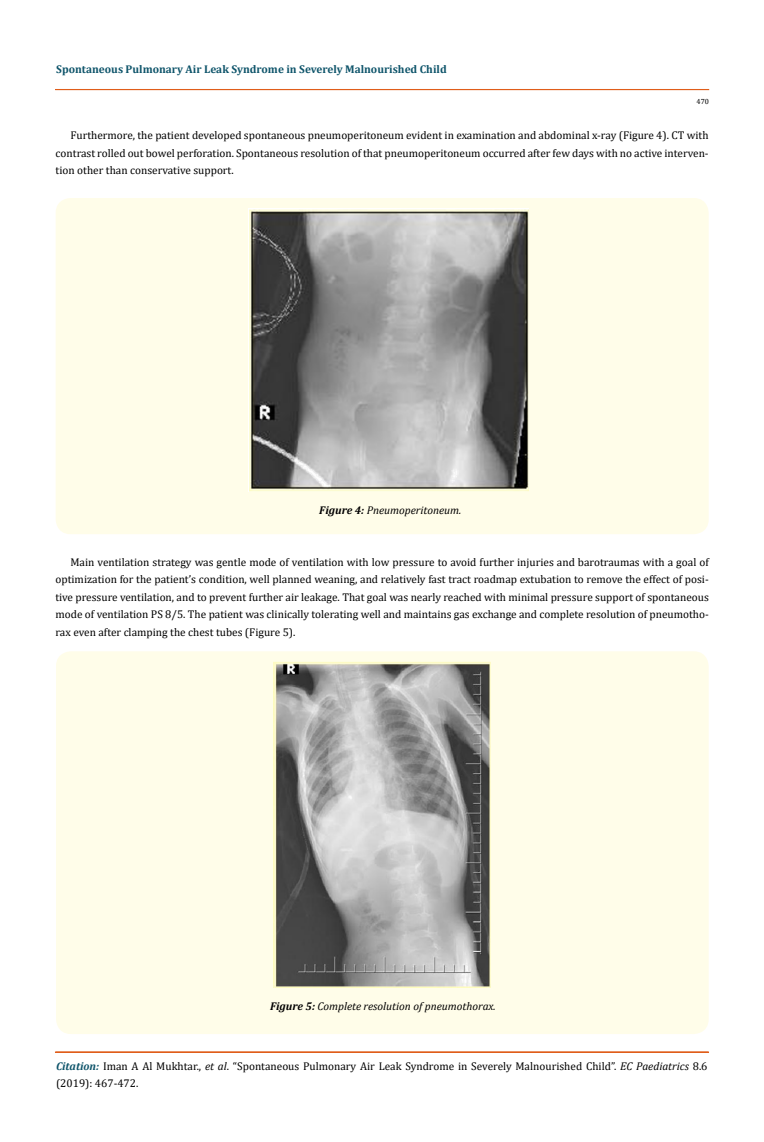
<style>
.page{position:relative;width:764px;height:1142px;background:#fff}
.page>*{position:absolute;margin:0;border:0;box-sizing:border-box;transform-origin:0 0}
.t1{font:11.25px/17.5px "Cambria";color:#000;text-align:justify}
.t2{font:italic 11.25px "Cambria";color:#000}
.t3{font:700 11.25px "Cambria";color:#0e546a}
.t4{font:7.5px "Cambria";color:#000}
.s1{font-weight:700}
.s2{font-weight:700;font-style:italic;color:#0e546a}
.s3{font-style:italic}
</style>
<div class="page">
<div style="left:55px;top:89px;width:654px;height:1px;border:1px solid #e05d1a"></div>
<div style="left:56px;top:198px;width:652px;height:336px;background:#fffde9;border-radius:15px"></div>
<img style="left:249px;top:208px;width:280px;height:283px">
<div style="left:56px;top:651px;width:652px;height:382px;background:#fffde9;border-radius:15px"></div>
<img style="left:273px;top:662px;width:218px;height:325px">
<p class="t3" style="left:56px;top:61px;width:392px">Spontaneous Pulmonary Air Leak Syndrome in Severely Malnourished Child</p>
<p class="t4" style="left:696px;top:97px;width:14px">470</p>
<p class="t1" style="left:56px;top:126px;width:654px;text-indent:15px">Furthermore, the patient developed spontaneous pneumoperitoneum evident in examination and abdominal x-ray (Figure 4). CT with contrast rolled out bowel perforation. Spontaneous resolution of that pneumoperitoneum occurred after few days with no active interven&shy;tion other than conservative support.</p>
<p class="t2" style="left:319px;top:502px;width:144px"><span class="s1">Figure 4:</span> Pneumoperitoneum.</p>
<p class="t1" style="left:55px;top:553px;width:655px;text-indent:15px">Main ventilation strategy was gentle mode of ventilation with low pressure to avoid further injuries and barotraumas with a goal of optimization for the patient’s condition, well planned weaning, and relatively fast tract roadmap extubation to remove the effect of posi&shy;tive pressure ventilation, and to prevent further air leakage. That goal was nearly reached with minimal pressure support of spontaneous mode of ventilation PS 8/5. The patient was clinically tolerating well and maintains gas exchange and complete resolution of pneumotho&shy;rax even after clamping the chest tubes (Figure 5).</p>
<p class="t2" style="left:270px;top:997px;width:227px"><span class="s1">Figure 5:</span> Complete resolution of pneumothorax.</p>
<p class="t1" style="left:56px;top:1056px;width:653px"><span class="s2">Citation:</span> Iman A Al Mukhtar., <span class="s3">et al</span>. “Spontaneous Pulmonary Air Leak Syndrome in Severely Malnourished Child”. <span class="s3">EC Paediatrics</span> 8.6 (2019): 467-472.</p>
</div>
